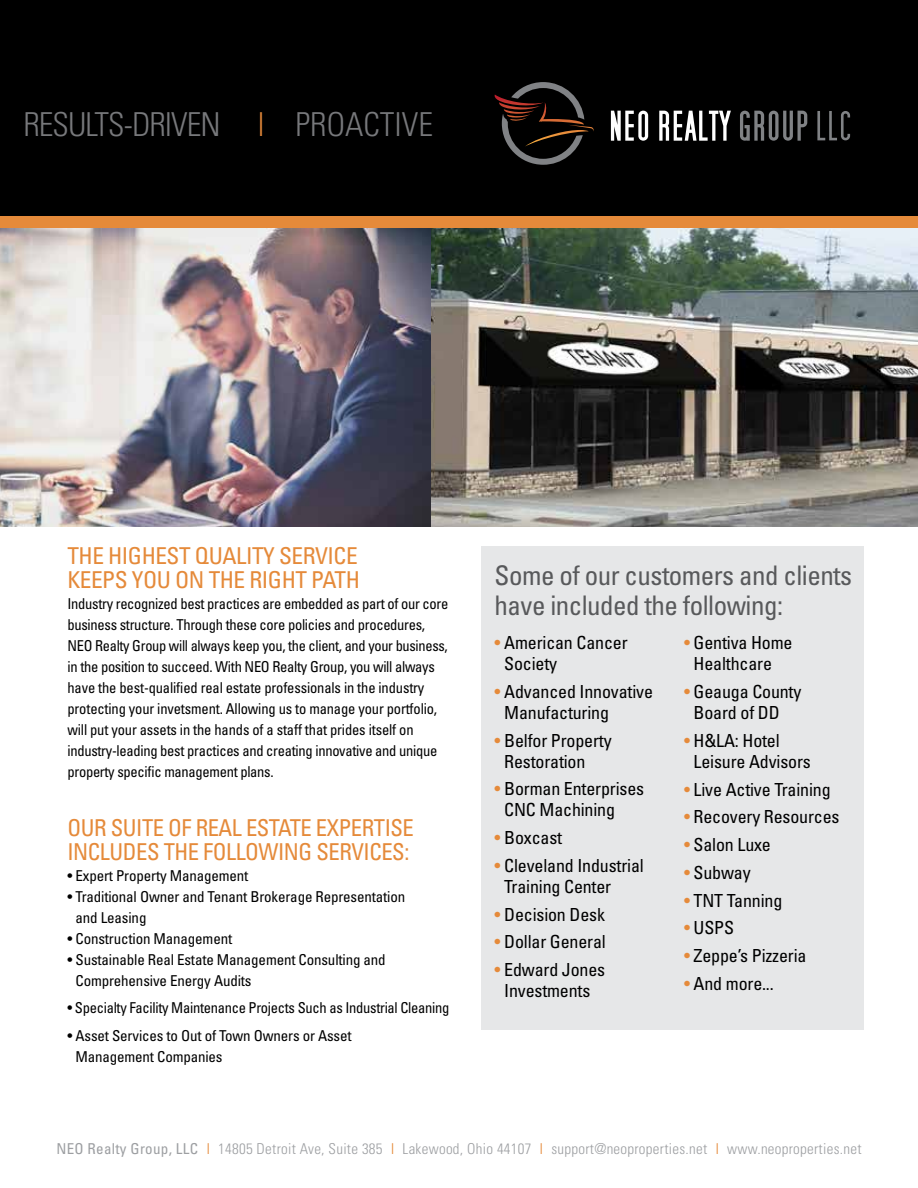
<style>
.page{position:relative;width:918px;height:1188px;background:#fff}
.page>*{position:absolute;margin:0;border:0;box-sizing:border-box;transform-origin:0 0}
.t1{font:300 condensed 33px "Univers";letter-spacing:-.03em;color:#77787b}
.t2{font:condensed 27px/30px "Univers";letter-spacing:-.02em;color:#58595b}
.t3{font:condensed 23.25px/24px "Univers";letter-spacing:-.02em;color:#e58a3a}
.t4{font:condensed 18px/21px "Univers";letter-spacing:-.01em;color:#000}
.t5{font:condensed 15px/21px "Univers";letter-spacing:-.01em;color:#000}
.t6{font:300 condensed 15px "Univers";letter-spacing:.02em;color:#9d9fa2}
.s1{color:#e58a3a}
.s2{font-weight:400}
.s3{font-weight:400;color:#e58a3a}
</style>
<div class="page">
<div style="left:0;top:0;width:918px;height:216px;background:#000"></div>
<div style="left:0;top:216px;width:918px;height:13px;background:#e58a3a"></div>
<div style="left:482px;top:546px;width:382px;height:484px;background:#e6e7e8"></div>
<img style="left:0;top:229px;width:918px;height:297px">
<svg style="left:611px;top:111px;width:37px;height:30px"></svg>
<svg style="left:659px;top:111px;width:72px;height:30px"></svg>
<svg style="left:740px;top:111px;width:67px;height:30px"></svg>
<svg style="left:817px;top:111px;width:33px;height:29px"></svg>
<svg style="left:495px;top:82px;width:99px;height:83px"></svg>
<h1 class="t1" style="left:23px;top:104px;width:411px">RESULTS-DRIVEN <span class="s1">|</span> PROACTIVE</h1>
<h3 class="t3" style="left:68px;top:543px;width:294px">THE HIGHEST QUALITY SERVICE<br>KEEPS YOU ON THE RIGHT PATH</h3>
<p class="t5" style="left:68px;top:593px;width:382px">Industry recognized best practices are embedded as part of our core business structure. Through these core policies and procedures, NEO Realty Group will always keep you, the client, and your business, in the position to succeed. With NEO Realty Group, you will always have the best-qualified real estate professionals in the industry protecting your invetsment. Allowing us to manage your portfolio, will put your assets in the hands of a staff that prides itself on industry-leading best practices and creating innovative and unique property specific management plans.</p>
<h3 class="t3" style="left:68px;top:815px;width:348px">OUR SUITE OF REAL ESTATE EXPERTISE<br>INCLUDES THE FOLLOWING SERVICES:</h3>
<p class="t5" style="left:68px;top:864px;width:182px">• Expert Property Management</p>
<p class="t5" style="left:76px;top:885px;width:331px;text-indent:-8px">• Traditional Owner and Tenant Brokerage Representation and Leasing</p>
<p class="t5" style="left:68px;top:927px;width:166px">• Construction Management</p>
<p class="t5" style="left:76px;top:948px;width:312px;text-indent:-8px">• Sustainable Real Estate Management Consulting and<br>Comprehensive Energy Audits</p>
<p class="t5" style="left:68px;top:997px;width:383px">• Specialty Facility Maintenance Projects Such as Industrial Cleaning</p>
<p class="t5" style="left:76px;top:1025px;width:278px;text-indent:-8px">• Asset Services to Out of Town Owners or Asset<br>Management Companies</p>
<h2 class="t2" style="left:495px;top:559px;width:359px">Some of our customers and clients have included the following:</h2>
<p class="t4" style="left:504px;top:632px;width:125px;text-indent:-10px"><span class="s1">•</span> American Cancer<br>Society</p>
<p class="t4" style="left:504px;top:681px;width:150px;text-indent:-10px"><span class="s1">•</span> Advanced Innovative<br>Manufacturing</p>
<p class="t4" style="left:504px;top:729px;width:109px;text-indent:-10px"><span class="s1">•</span> Belfor Property<br>Restoration</p>
<p class="t4" style="left:504px;top:778px;width:141px;text-indent:-10px"><span class="s1">•</span> Borman Enterprises<br>CNC Machining</p>
<p class="t4" style="left:495px;top:827px;width:69px"><span class="s1">•</span> Boxcast</p>
<p class="t4" style="left:504px;top:855px;width:141px;text-indent:-10px"><span class="s1">•</span> Cleveland Industrial<br>Training Center</p>
<p class="t4" style="left:495px;top:903px;width:112px"><span class="s1">•</span> Decision Desk</p>
<p class="t4" style="left:495px;top:931px;width:113px"><span class="s1">•</span> Dollar General</p>
<p class="t4" style="left:495px;top:959px;width:112px;text-align:center"><span class="s1">•</span> Edward Jones<br>Investments</p>
<p class="t4" style="left:694px;top:632px;width:100px;text-indent:-10px"><span class="s1">•</span> Gentiva Home<br>Healthcare</p>
<p class="t4" style="left:694px;top:681px;width:109px;text-indent:-10px"><span class="s1">•</span> Geauga County<br>Board of DD</p>
<p class="t4" style="left:694px;top:729px;width:119px;text-indent:-10px"><span class="s1">•</span> H&amp;LA: Hotel<br>Leisure Advisors</p>
<p class="t4" style="left:684px;top:778px;width:148px"><span class="s1">•</span> Live Active Training</p>
<p class="t4" style="left:684px;top:806px;width:157px"><span class="s1">•</span> Recovery Resources</p>
<p class="t4" style="left:684px;top:834px;width:88px"><span class="s1">•</span> Salon Luxe</p>
<p class="t4" style="left:684px;top:861px;width:68px"><span class="s1">•</span> Subway</p>
<p class="t4" style="left:684px;top:889px;width:100px"><span class="s1">•</span> TNT Tanning</p>
<p class="t4" style="left:684px;top:917px;width:52px"><span class="s1">•</span> USPS</p>
<p class="t4" style="left:684px;top:945px;width:124px"><span class="s1">•</span> Zeppe’s Pizzeria</p>
<p class="t4" style="left:684px;top:972px;width:91px"><span class="s1">•</span> And more...</p>
<p class="t6" style="left:56px;top:1140px;width:807px"><span class="s2">NEO Realty Group, LLC</span> <span class="s3">|</span> 14805 Detroit Ave, Suite 385 <span class="s3">|</span> Lakewood, Ohio 44107 <span class="s3">|</span> support@neoproperties.net <span class="s3">|</span> www.neoproperties.net</p>
</div>
